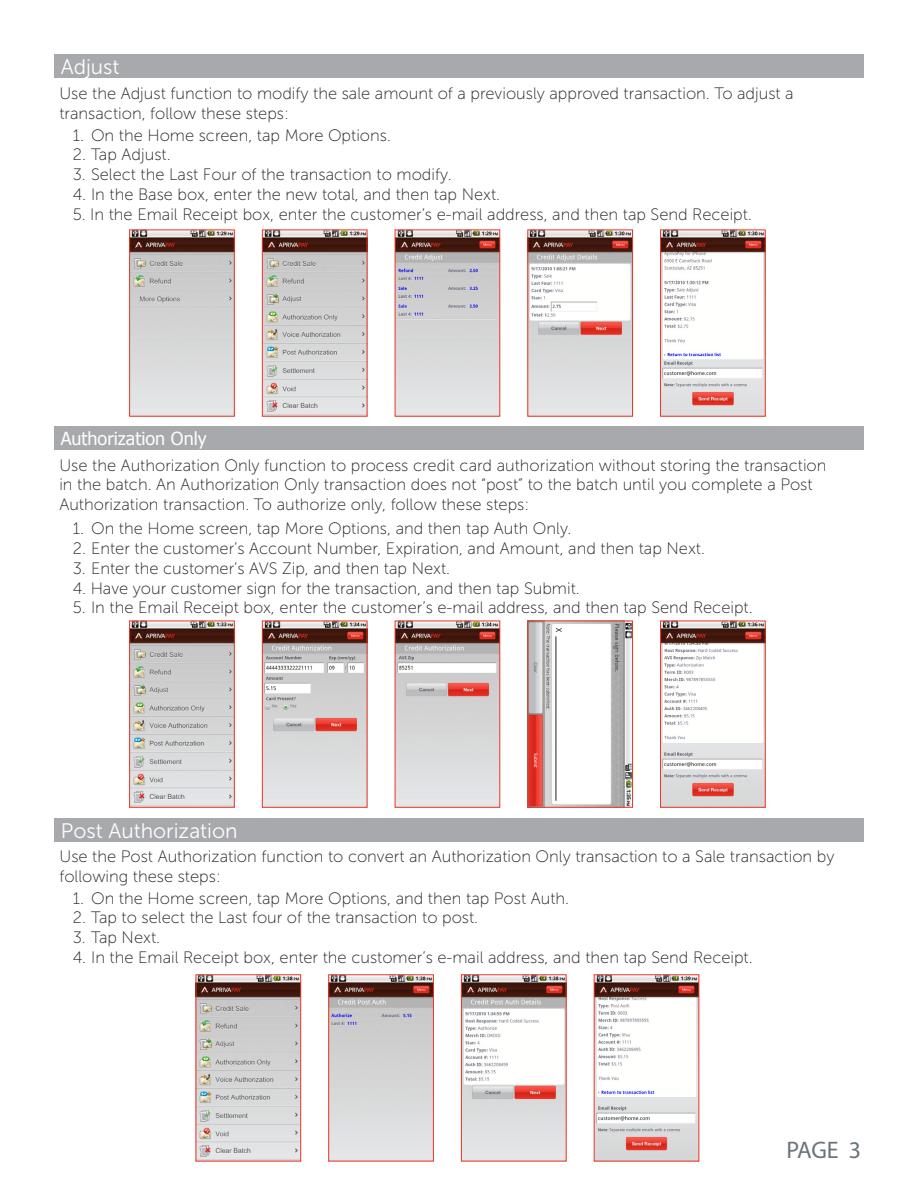
<style>
.page{position:relative;width:918px;height:1188px;background:#fff}
.page>*{position:absolute;margin:0;border:0;box-sizing:border-box;transform-origin:0 0}
.t1{font:24px "Myriad Pro";color:#6a747b}
.t2{font:21px "Museo Sans 300";color:#fdfdfd}
.t3{font:18px "Tahoma";color:#fdfdfd}
.t4{font:16.5px/19.8px "Museo Sans 100";color:#231f20}
</style>
<div class="page">
<div style="left:54px;top:54px;width:810px;height:24px;background:#a7a9ac"></div>
<div style="left:54px;top:426px;width:810px;height:24px;background:#a7a9ac"></div>
<div style="left:54px;top:818px;width:810px;height:24px;background:#a7a9ac"></div>
<img style="left:131px;top:232px;width:102px;height:182px">
<div style="left:129px;top:230px;width:106px;height:186px;border:1px solid #ef3524"></div>
<img style="left:131px;top:623px;width:102px;height:182px">
<div style="left:129px;top:621px;width:106px;height:186px;border:1px solid #ef3524"></div>
<img style="left:198px;top:977px;width:101px;height:182px">
<div style="left:196px;top:975px;width:105px;height:186px;border:1px solid #ef3524"></div>
<img style="left:264px;top:232px;width:101px;height:182px">
<div style="left:262px;top:230px;width:105px;height:186px;border:1px solid #ef3524"></div>
<img style="left:264px;top:623px;width:101px;height:182px">
<div style="left:262px;top:621px;width:105px;height:186px;border:1px solid #ef3524"></div>
<img style="left:331px;top:977px;width:101px;height:182px">
<div style="left:329px;top:975px;width:105px;height:186px;border:1px solid #ef3524"></div>
<img style="left:397px;top:232px;width:101px;height:182px">
<div style="left:395px;top:230px;width:105px;height:186px;border:1px solid #ef3524"></div>
<img style="left:397px;top:623px;width:101px;height:182px">
<div style="left:395px;top:621px;width:105px;height:186px;border:1px solid #ef3524"></div>
<img style="left:463px;top:977px;width:101px;height:182px">
<div style="left:461px;top:975px;width:105px;height:186px;border:1px solid #ef3524"></div>
<img style="left:530px;top:232px;width:101px;height:182px">
<div style="left:528px;top:230px;width:105px;height:186px;border:1px solid #ef3524"></div>
<img style="left:530px;top:623px;width:101px;height:182px">
<div style="left:528px;top:621px;width:105px;height:186px;border:1px solid #ef3524"></div>
<img style="left:596px;top:977px;width:101px;height:182px">
<img style="left:662px;top:232px;width:101px;height:182px">
<div style="left:660px;top:230px;width:105px;height:186px;border:1px solid #ef3524"></div>
<img style="left:662px;top:623px;width:101px;height:182px">
<div style="left:660px;top:621px;width:105px;height:186px;border:1px solid #ef3524"></div>
<p class="t2" style="left:61px;top:55px;width:60px">Adjust</p>
<p class="t4" style="left:59px;top:84px;width:736px">Use the Adjust function to modify the sale amount of a previously approved transaction. To adjust a transaction, follow these steps:</p>
<p class="t4" style="left:73px;top:125px;width:320px">1. On the Home screen, tap More Options.</p>
<p class="t4" style="left:73px;top:145px;width:99px">2. Tap Adjust.</p>
<p class="t4" style="left:73px;top:165px;width:380px">3. Select the Last Four of the transaction to modify.</p>
<p class="t4" style="left:73px;top:185px;width:429px">4. In the Base box, enter the new total, and then tap Next.</p>
<p class="t4" style="left:73px;top:204px;width:681px">5. In the Email Receipt box, enter the customer’s e-mail address, and then tap Send Receipt.</p>
<p class="t3" style="left:61px;top:426px;width:148px">Authorization Only</p>
<p class="t4" style="left:59px;top:455px;width:769px">Use the Authorization Only function to process credit card authorization without storing the transaction in the batch. An Authorization Only transaction does not “post” to the batch until you complete a Post<br>Authorization transaction. To authorize only, follow these steps:</p>
<p class="t4" style="left:73px;top:519px;width:500px">1. On the Home screen, tap More Options, and then tap Auth Only.</p>
<p class="t4" style="left:73px;top:539px;width:634px">2. Enter the customer’s Account Number, Expiration, and Amount, and then tap Next.</p>
<p class="t4" style="left:73px;top:558px;width:379px">3. Enter the customer’s AVS Zip, and then tap Next.</p>
<p class="t4" style="left:73px;top:578px;width:508px">4. Have your customer sign for the transaction, and then tap Submit.</p>
<p class="t4" style="left:73px;top:598px;width:681px">5. In the Email Receipt box, enter the customer’s e-mail address, and then tap Send Receipt.</p>
<p class="t2" style="left:61px;top:820px;width:178px">Post Authorization</p>
<p class="t4" style="left:59px;top:847px;width:777px">Use the Post Authorization function to convert an Authorization Only transaction to a Sale transaction by following these steps:</p>
<p class="t4" style="left:73px;top:888px;width:498px">1. On the Home screen, tap More Options, and then tap Post Auth.</p>
<p class="t4" style="left:73px;top:908px;width:407px">2. Tap to select the Last four of the transaction to post.</p>
<p class="t4" style="left:73px;top:928px;width:89px">3. Tap Next.</p>
<p class="t4" style="left:73px;top:948px;width:681px">4. In the Email Receipt box, enter the customer’s e-mail address, and then tap Send Receipt.</p>
<h1 class="t1" style="left:786px;top:1135px;width:76px">PAGE 3</h1>
</div>
